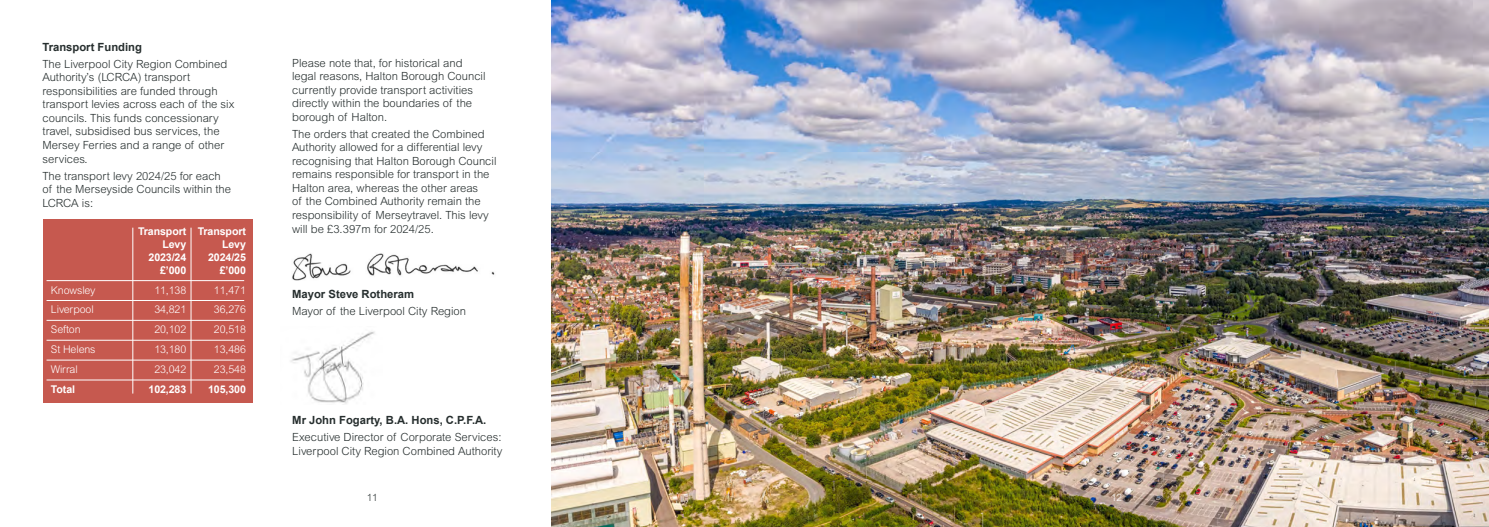
<style>
.page{position:relative;width:1489px;height:527px;background:#fff}
.page>*{position:absolute;margin:0;border:0;box-sizing:border-box;transform-origin:0 0}
.t1{font:300 11.25px/13.5px "Arial MT Std";color:#262e2e}
.t2{font:700 11.25px "Arial";color:#262e2e}
.t3{font:300 10.62px "Arial MT Std";letter-spacing:-.01em;color:#fff}
.t4{font:700 10.62px/12.8px "Arial";letter-spacing:-.01em;color:#fff;text-align:right}
.t5{font:300 10px "Arial MT Std";color:#262e2e}
.t6{font:300 10px "Arial MT Std";color:#fff}
</style>
<div class="page">
<img style="left:551px;top:0;width:937px;height:526px">
<div style="left:43px;top:218px;width:210px;height:184px;background:#c6594f"></div>
<hr style="left:47px;top:280px;width:197px;height:1px;background:#fff">
<hr style="left:47px;top:339px;width:197px;height:1px;background:#fff">
<hr style="left:47px;top:300px;width:197px;height:1px;background:#fff">
<hr style="left:47px;top:359px;width:197px;height:1px;background:#fff">
<hr style="left:47px;top:379px;width:197px;height:1px;background:#fff">
<hr style="left:47px;top:320px;width:197px;height:1px;background:#fff">
<hr style="left:191px;top:227px;width:1px;height:166px;background:#fff">
<hr style="left:132px;top:227px;width:1px;height:166px;background:#fff">
<img style="left:292px;top:253px;width:203px;height:28px">
<img style="left:290px;top:331px;width:85px;height:73px">
<p class="t2" style="left:43px;top:39px;width:101px">Transport Funding</p>
<p class="t1" style="left:43px;top:57px;width:193px">The Liverpool City Region Combined<br>Authority’s (LCRCA) transport responsibilities are funded through transport levies across each of the six councils. This funds concessionary travel, subsidised bus services, the<br>Mersey Ferries and a range of other services.</p>
<p class="t1" style="left:43px;top:169px;width:190px">The transport levy 2024/25 for each of the Merseyside Councils within the<br>LCRCA is:</p>
<p class="t3" style="left:51px;top:283px;width:46px">Knowsley</p>
<p class="t3" style="left:51px;top:303px;width:44px">Liverpool</p>
<p class="t3" style="left:51px;top:323px;width:31px">Sefton</p>
<p class="t3" style="left:51px;top:343px;width:46px">St Helens</p>
<p class="t3" style="left:51px;top:363px;width:28px">Wirral</p>
<p class="t4" style="left:51px;top:383px;width:26px">Total</p>
<p class="t4" style="left:138px;top:225px;width:50px">Transport<br>Levy<br>2023/24 £’000</p>
<p class="t3" style="left:154px;top:283px;width:33px">11,138</p>
<p class="t3" style="left:154px;top:303px;width:33px">34,821</p>
<p class="t3" style="left:154px;top:323px;width:33px">20,102</p>
<p class="t3" style="left:154px;top:343px;width:33px">13,180</p>
<p class="t3" style="left:154px;top:363px;width:33px">23,042</p>
<p class="t4" style="left:148px;top:383px;width:39px">102,283</p>
<p class="t4" style="left:198px;top:225px;width:50px">Transport<br>Levy<br>2024/25 £’000</p>
<p class="t3" style="left:214px;top:283px;width:33px">11,471</p>
<p class="t3" style="left:214px;top:303px;width:33px">36,276</p>
<p class="t3" style="left:214px;top:323px;width:33px">20,518</p>
<p class="t3" style="left:214px;top:343px;width:33px">13,486</p>
<p class="t3" style="left:214px;top:363px;width:33px">23,548</p>
<p class="t4" style="left:208px;top:383px;width:39px">105,300</p>
<p class="t1" style="left:292px;top:56px;width:195px">Please note that, for historical and legal reasons, Halton Borough Council currently provide transport activities directly within the boundaries of the borough of Halton.</p>
<p class="t1" style="left:292px;top:127px;width:206px">The orders that created the Combined Authority allowed for a differential levy recognising that Halton Borough Council remains responsible for transport in the Halton area, whereas the other areas<br>of the Combined Authority remain the responsibility of Merseytravel. This levy will be £3.397m for 2024/25.</p>
<p class="t2" style="left:292px;top:286px;width:123px">Mayor Steve Rotheram</p>
<p class="t1" style="left:292px;top:304px;width:175px">Mayor of the Liverpool City Region</p>
<p class="t2" style="left:292px;top:412px;width:195px">Mr John Fogarty, B.A. Hons, C.P.F.A.</p>
<p class="t1" style="left:292px;top:430px;width:211px">Executive Director of Corporate Services:<br>Liverpool City Region Combined Authority</p>
<p class="t5" style="left:367px;top:491px;width:12px">11</p>
<p class="t6" style="left:1111px;top:491px;width:12px">12</p>
</div>
